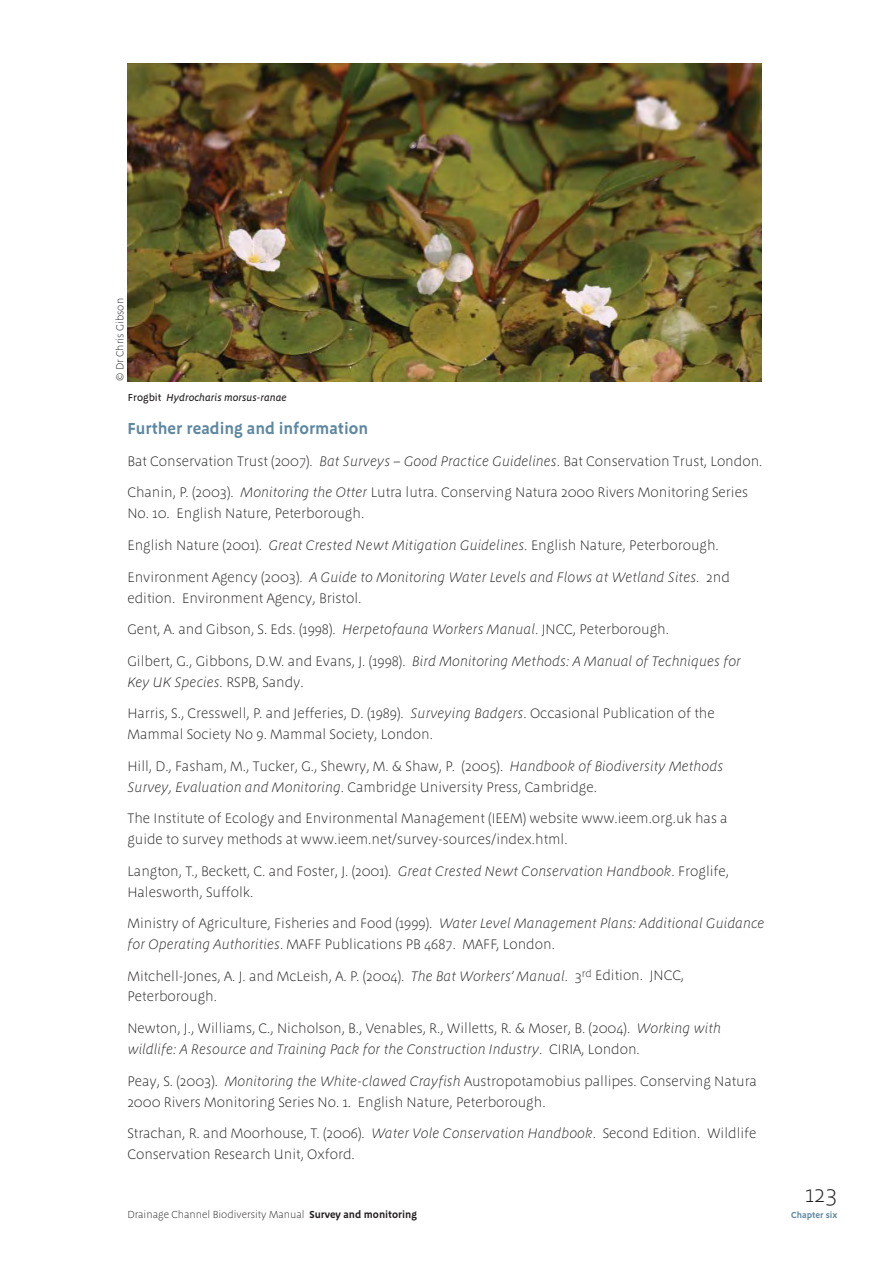
<style>
.page{position:relative;width:893px;height:1263px;background:#fff}
.page>*{position:absolute;margin:0;border:0;box-sizing:border-box;transform-origin:0 0}
.t1{font:300 24px "Megano";color:#231f20}
.t2{font:600 16.5px "Megano";color:#5d87a1}
.t3{font:300 14.25px/21px "Megano";color:#231f20}
.t4{font:italic 300 14.25px/21px "Megano";color:#231f20}
.t5{font:300 10.5px "Megano";color:#231f20}
.t6{font:italic 500 10.5px "Megano";color:#231f20}
.t7{font:600 9px "Megano";color:#5d87a1}
.s1{font-style:normal}
.s2{font-style:italic}
.s3{font-weight:600}
</style>
<div class="page">
<img style="left:128px;top:64px;width:633px;height:317px">
<p class="t5" style="left:115px;top:381px;width:84px;rotate:-90deg">© Dr Chris Gibson</p>
<p class="t6" style="left:128px;top:393px;width:160px"><span class="s1">Frogbit</span> Hydrocharis morsus-ranae</p>
<p class="t2" style="left:127px;top:422px;width:242px">Further reading and information</p>
<p class="t3" style="left:127px;top:452px;width:636px">Bat Conservation Trust (2007). <span class="s2">Bat Surveys – Good Practice Guidelines</span>. Bat Conservation Trust, London.</p>
<p class="t3" style="left:127px;top:483px;width:622px">Chanin, P. (2003). <span class="s2">Monitoring the Otter</span> Lutra lutra. Conserving Natura 2000 Rivers Monitoring Series<br>No. 10. English Nature, Peterborough.</p>
<p class="t3" style="left:127px;top:536px;width:593px">English Nature (2001). <span class="s2">Great Crested Newt Mitigation Guidelines.</span> English Nature, Peterborough.</p>
<p class="t3" style="left:127px;top:567px;width:604px">Environment Agency (2003). <span class="s2">A Guide to Monitoring Water Levels and Flows at Wetland Sites</span>. 2nd edition. Environment Agency, Bristol.</p>
<p class="t3" style="left:127px;top:620px;width:543px">Gent, A. and Gibson, S. Eds. (1998). <span class="s2">Herpetofauna Workers Manual</span>. JNCC, Peterborough.</p>
<p class="t4" style="left:127px;top:651px;width:615px"><span class="s1">Gilbert, G., Gibbons, D.W. and Evans, J. (1998).</span> Bird Monitoring Methods: A Manual of Techniques for<br>Key UK Species. <span class="s1">RSPB, Sandy.</span></p>
<p class="t3" style="left:127px;top:704px;width:589px">Harris, S., Cresswell, P. and Jefferies, D. (1989). <span class="s2">Surveying Badgers</span>. Occasional Publication of the<br>Mammal Society No 9. Mammal Society, London.</p>
<p class="t3" style="left:127px;top:756px;width:597px">Hill, D., Fasham, M., Tucker, G., Shewry, M. &amp; Shaw, P. (2005). <span class="s2">Handbook of Biodiversity Methods<br>Survey, Evaluation and Monitoring</span>. Cambridge University Press, Cambridge.</p>
<p class="t3" style="left:127px;top:809px;width:601px">The Institute of Ecology and Environmental Management (IEEM) website www.ieem.org.uk has a guide to survey methods at www.ieem.net/survey-sources/index.html.</p>
<p class="t3" style="left:127px;top:861px;width:603px">Langton, T., Beckett, C. and Foster, J. (2001). <span class="s2">Great Crested Newt Conservation Handbook</span>. Froglife,<br>Halesworth, Suffolk.</p>
<p class="t3" style="left:127px;top:914px;width:638px">Ministry of Agriculture, Fisheries and Food (1999). <span class="s2">Water Level Management Plans: Additional Guidance for Operating Authorities</span>. MAFF Publications PB 4687. MAFF, London.</p>
<p class="t3" style="left:127px;top:966px;width:558px">Mitchell-Jones, A. J. and McLeish, A. P. (2004). <span class="s2">The Bat Workers’ Manual</span>. 3<sup>rd</sup> Edition. JNCC,<br>Peterborough.</p>
<p class="t3" style="left:127px;top:1019px;width:595px">Newton, J., Williams, C., Nicholson, B., Venables, R., Willetts, R. &amp; Moser, B. (2004). <span class="s2">Working with wildlife: A Resource and Training Pack for the Construction Industry</span>. CIRIA, London.</p>
<p class="t3" style="left:127px;top:1071px;width:631px">Peay, S. (2003). <span class="s2">Monitoring the White-clawed Crayfish</span> Austropotamobius pallipes. Conserving Natura<br>2000 Rivers Monitoring Series No. 1. English Nature, Peterborough.</p>
<p class="t3" style="left:127px;top:1124px;width:630px">Strachan, R. and Moorhouse, T. (2006). <span class="s2">Water Vole Conservation Handbook</span>. Second Edition. Wildlife<br>Conservation Research Unit, Oxford.</p>
<p class="t5" style="left:127px;top:1210px;width:291px">Drainage Channel Biodiversity Manual <span class="s3">Survey and monitoring</span></p>
<h1 class="t1" style="left:805px;top:1183px;width:33px">123</h1>
<p class="t7" style="left:791px;top:1211px;width:48px">Chapter six</p>
</div>
